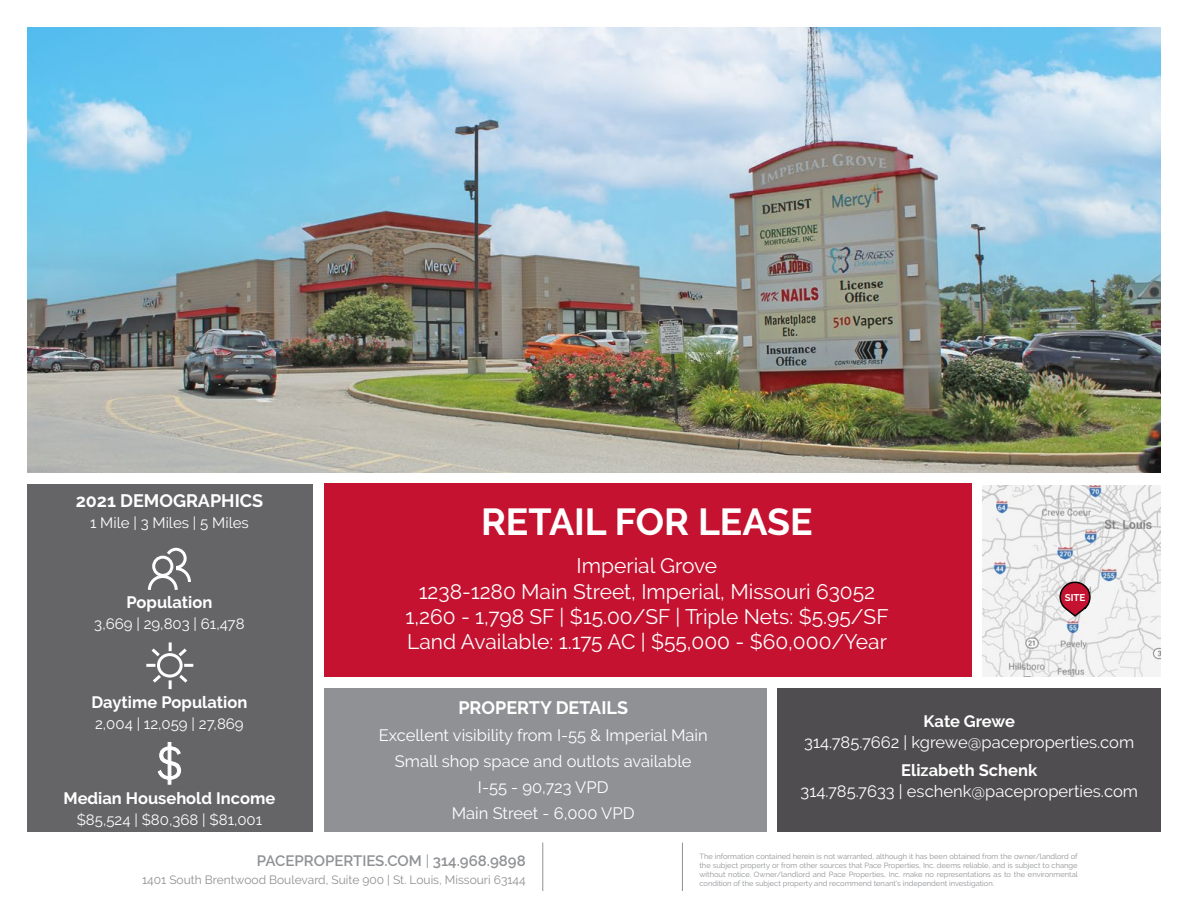
<style>
.page{position:relative;width:1188px;height:918px;background:#fff}
.page>*{position:absolute;margin:0;border:0;box-sizing:border-box;transform-origin:0 0}
.t1{font:700 37.5px "Raleway";color:#fff}
.t2{font:21px/25.2px "Raleway";color:#fff;text-align:center}
.t3{font:700 18px "Raleway";color:#fff}
.t4{font:16.5px/26.2px "Raleway";color:#fff;text-align:center}
.t5{font:700 16.5px "Raleway";color:#fff}
.t6{font:15px "Raleway";color:#fff}
.t7{font:600 15px "Raleway";color:#8f9194}
.t8{font:12px "Raleway";color:#8f9194}
.t9{font:700 9.75px "Raleway";color:#fff}
.t10{font:7.5px/9px "Raleway";color:#8f9194;text-align:justify}
.s1{font-weight:400}
</style>
<div class="page">
<img style="left:27px;top:27px;width:1134px;height:446px">
<div style="left:27px;top:484px;width:286px;height:347px;background:#656568"></div>
<svg style="left:147px;top:547px;width:44px;height:43px"></svg>
<svg style="left:158px;top:742px;width:23px;height:43px"></svg>
<div style="left:324px;top:484px;width:648px;height:193px;background:#c41230"></div>
<div style="left:324px;top:688px;width:442px;height:143px;background:#8f9194"></div>
<div style="left:778px;top:688px;width:383px;height:143px;background:#4f4d4f"></div>
<img style="left:983px;top:485px;width:178px;height:192px">
<svg style="left:1059px;top:581px;width:32px;height:37px"></svg>
<hr style="left:542px;top:843px;width:1px;height:48px;background:#8f9194">
<hr style="left:682px;top:843px;width:1px;height:48px;background:#8f9194">
<svg style="left:146px;top:642px;width:47px;height:47px"></svg>
<h3 class="t3" style="left:76px;top:490px;width:189px">2021 DEMOGRAPHICS</h3>
<h3 class="t6" style="left:90px;top:514px;width:160px">1 Mile | 3 Miles | 5 Miles</h3>
<h3 class="t5" style="left:126px;top:593px;width:87px">Population</h3>
<h3 class="t6" style="left:94px;top:615px;width:152px">3,669 | 29,803 | 61,478</h3>
<h3 class="t5" style="left:92px;top:693px;width:157px">Daytime Population</h3>
<h3 class="t6" style="left:95px;top:715px;width:150px">2,004 | 12,059 | 27,869</h3>
<h3 class="t5" style="left:64px;top:789px;width:213px">Median Household Income</h3>
<h3 class="t6" style="left:77px;top:811px;width:187px">$85,524 | $80,368 | $81,001</h3>
<h1 class="t1" style="left:481px;top:500px;width:333px">RETAIL FOR LEASE</h1>
<h2 class="t2" style="left:406px;top:553px;width:485px">Imperial Grove<br>1238-1280 Main Street, Imperial, Missouri 63052<br>1,260 - 1,798 SF | $15.00/SF | Triple Nets: $5.95/SF Land Available: 1.175 AC | $55,000 - $60,000/Year</h2>
<h3 class="t9" style="left:1065px;top:592px;width:22px">SITE</h3>
<h3 class="t3" style="left:458px;top:698px;width:171px">PROPERTY DETAILS</h3>
<h3 class="t4" style="left:379px;top:722px;width:331px">Excellent visibility from I-55 &amp; Imperial Main<br>Small shop space and outlots available<br>I-55 - 90,723 VPD<br>Main Street - 6,000 VPD</h3>
<h3 class="t5" style="left:924px;top:712px;width:93px">Kate Grewe</h3>
<h3 class="t4" style="left:804px;top:729px;width:332px">314.785.7662 | kgrewe@paceproperties.com</h3>
<h3 class="t5" style="left:901px;top:760px;width:137px">Elizabeth Schenk</h3>
<h3 class="t4" style="left:801px;top:778px;width:339px">314.785.7633 | eschenk@paceproperties.com</h3>
<h3 class="t7" style="left:257px;top:852px;width:270px">PACEPROPERTIES.COM <span class="s1">|</span> 314.968.9898</h3>
<h3 class="t8" style="left:142px;top:873px;width:385px">1401 South Brentwood Boulevard, Suite 900 | St. Louis, Missouri 63144</h3>
<p class="t10" style="left:699px;top:852px;width:380px">The information contained herein is not warranted, although it has been obtained from the owner/landlord of the subject property or from other sources that Pace Properties, Inc. deems reliable, and is subject to change without notice. Owner/landlord and Pace Properties, Inc. make no representations as to the environmental condition of the subject property and recommend tenant’s independent investigation.</p>
</div>
